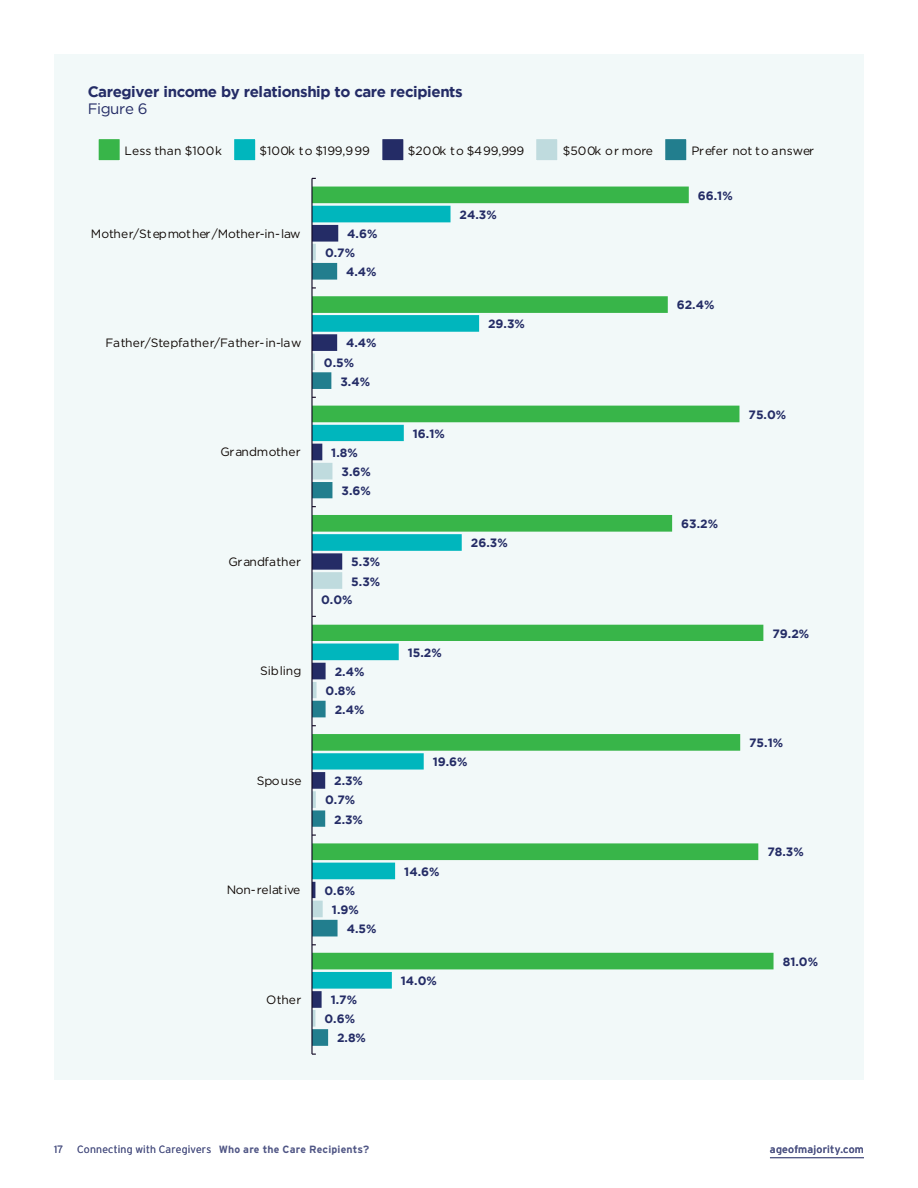
<style>
.page{position:relative;width:918px;height:1188px;background:#fff}
.page>*{position:absolute;margin:0;border:0;box-sizing:border-box;transform-origin:0 0}
.t1{font:700 15.15px "Gotham";letter-spacing:-.025em;color:#242c66}
.t2{font:15.15px "Gotham";letter-spacing:-.03em;color:#242c66}
.t3{font:700 12px "Gotham";color:#242c66}
.t4{font:12px "Gotham";letter-spacing:.01em;color:#100906}
.t5{font:12px "Gotham";letter-spacing:-.015em;color:#100906}
.t6{font:12px "Gotham";letter-spacing:-.02em;color:#100906}
.t7{font:300 10.5px "Interstate";letter-spacing:.02em;color:#505685}
.t8{font:10.5px "Interstate";letter-spacing:.02em;color:#505685}
.s1{font-weight:700}
</style>
<div class="page">
<hr style="left:770px;top:1157px;width:94px;height:1px;background:#505685">
<div style="left:54px;top:54px;width:810px;height:1026px;background:#f2f9f9"></div>
<svg style="left:313px;top:187px;width:461px;height:782px"></svg>
<svg style="left:313px;top:206px;width:166px;height:783px"></svg>
<hr style="left:311px;top:178px;width:2px;height:876px;background:#100723">
<svg style="left:312px;top:225px;width:30px;height:821px"></svg>
<div style="left:97px;top:137px;width:25px;height:25px;background:#38b549"></div>
<div style="left:95px;top:135px;width:29px;height:29px;border:4px solid #f2f9f9"></div>
<div style="left:232px;top:137px;width:25px;height:25px;background:#00b6bd"></div>
<div style="left:230px;top:135px;width:29px;height:29px;border:4px solid #f2f9f9"></div>
<div style="left:380px;top:137px;width:25px;height:25px;background:#242c66"></div>
<div style="left:378px;top:135px;width:29px;height:29px;border:4px solid #f2f9f9"></div>
<div style="left:534px;top:137px;width:25px;height:25px;background:#bfdbde"></div>
<div style="left:532px;top:135px;width:29px;height:29px;border:4px solid #f2f9f9"></div>
<div style="left:663px;top:137px;width:25px;height:25px;background:#227e8e"></div>
<div style="left:661px;top:135px;width:29px;height:29px;border:4px solid #f2f9f9"></div>
<p class="t1" style="left:88px;top:82px;width:377px">Caregiver income by relationship to care recipients</p>
<p class="t2" style="left:88px;top:99px;width:61px">Figure 6</p>
<p class="t4" style="left:124px;top:143px;width:99px">Less than $100k</p>
<p class="t4" style="left:260px;top:143px;width:112px">$100k to $199,999</p>
<p class="t4" style="left:408px;top:143px;width:118px">$200k to $499,999</p>
<p class="t4" style="left:563px;top:143px;width:92px">$500k or more</p>
<p class="t4" style="left:692px;top:143px;width:124px">Prefer not to answer</p>
<p class="t3" style="left:698px;top:188px;width:36px">66.1%</p>
<p class="t3" style="left:460px;top:207px;width:39px">24.3%</p>
<p class="t5" style="left:91px;top:226px;width:211px">Mother/Stepmother/Mother-in-law</p>
<p class="t3" style="left:347px;top:226px;width:32px">4.6%</p>
<p class="t3" style="left:325px;top:245px;width:32px">0.7%</p>
<p class="t3" style="left:346px;top:264px;width:32px">4.4%</p>
<p class="t3" style="left:677px;top:297px;width:39px">62.4%</p>
<p class="t3" style="left:488px;top:316px;width:38px">29.3%</p>
<p class="t4" style="left:106px;top:335px;width:197px">Father/Stepfather/Father-in-law</p>
<p class="t3" style="left:346px;top:335px;width:32px">4.4%</p>
<p class="t3" style="left:324px;top:354px;width:32px">0.5%</p>
<p class="t3" style="left:340px;top:373px;width:31px">3.4%</p>
<p class="t3" style="left:749px;top:406px;width:39px">75.0%</p>
<p class="t3" style="left:413px;top:426px;width:34px">16.1%</p>
<p class="t4" style="left:221px;top:444px;width:82px">Grandmother</p>
<p class="t3" style="left:331px;top:445px;width:28px">1.8%</p>
<p class="t3" style="left:342px;top:464px;width:31px">3.6%</p>
<p class="t3" style="left:342px;top:483px;width:31px">3.6%</p>
<p class="t3" style="left:681px;top:516px;width:38px">63.2%</p>
<p class="t3" style="left:471px;top:535px;width:38px">26.3%</p>
<p class="t4" style="left:228px;top:554px;width:74px">Grandfather</p>
<p class="t3" style="left:351px;top:554px;width:30px">5.3%</p>
<p class="t3" style="left:351px;top:573px;width:30px">5.3%</p>
<p class="t3" style="left:321px;top:592px;width:33px">0.0%</p>
<p class="t3" style="left:773px;top:626px;width:38px">79.2%</p>
<p class="t3" style="left:408px;top:644px;width:36px">15.2%</p>
<p class="t5" style="left:260px;top:663px;width:43px">Sibling</p>
<p class="t3" style="left:335px;top:664px;width:31px">2.4%</p>
<p class="t3" style="left:326px;top:683px;width:32px">0.8%</p>
<p class="t3" style="left:335px;top:702px;width:31px">2.4%</p>
<p class="t3" style="left:749px;top:735px;width:36px">75.1%</p>
<p class="t3" style="left:433px;top:754px;width:36px">19.6%</p>
<p class="t4" style="left:257px;top:773px;width:46px">Spouse</p>
<p class="t3" style="left:334px;top:773px;width:30px">2.3%</p>
<p class="t3" style="left:325px;top:792px;width:32px">0.7%</p>
<p class="t3" style="left:334px;top:811px;width:30px">2.3%</p>
<p class="t3" style="left:767px;top:844px;width:38px">78.3%</p>
<p class="t3" style="left:404px;top:863px;width:37px">14.6%</p>
<p class="t6" style="left:227px;top:882px;width:75px">Non-relative</p>
<p class="t3" style="left:324px;top:883px;width:32px">0.6%</p>
<p class="t3" style="left:332px;top:901px;width:28px">1.9%</p>
<p class="t3" style="left:347px;top:921px;width:31px">4.5%</p>
<p class="t3" style="left:783px;top:954px;width:37px">81.0%</p>
<p class="t3" style="left:401px;top:973px;width:38px">14.0%</p>
<p class="t4" style="left:266px;top:992px;width:37px">Other</p>
<p class="t3" style="left:331px;top:992px;width:28px">1.7%</p>
<p class="t3" style="left:325px;top:1011px;width:32px">0.6%</p>
<p class="t3" style="left:337px;top:1030px;width:30px">2.8%</p>
<p class="t7" style="left:54px;top:1144px;width:11px">17</p>
<p class="t7" style="left:77px;top:1144px;width:294px">Connecting with Caregivers <span class="s1">Who are the Care Recipients?</span></p>
<p class="t8" style="left:770px;top:1144px;width:96px">ageofmajority.com</p>
</div>
